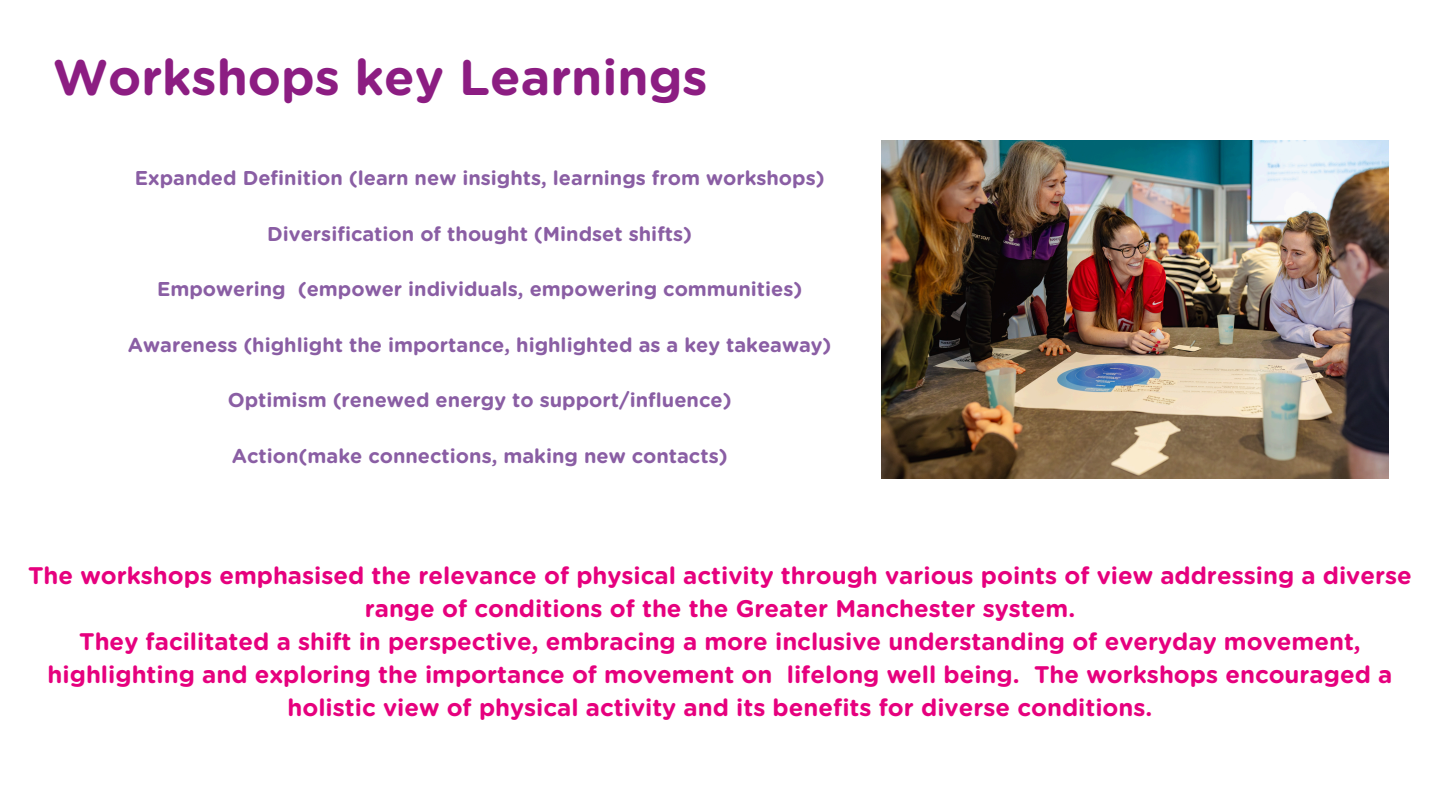
<style>
.page{position:relative;width:1440px;height:810px;background:#fff}
.page>*{position:absolute;margin:0;border:0;box-sizing:border-box;transform-origin:0 0}
.t1{font:700 50px "Gotham Rounded";color:#8c1d82}
.t2{font:700 24px/33px "Gotham Rounded";color:#e6007e;text-align:center}
.t3{font:700 20px "Gotham Rounded";color:#8a5ea4}
</style>
<div class="page">
<img style="left:881px;top:140px;width:507px;height:339px">
<h1 class="t1" style="left:53px;top:55px;width:656px">Workshops key Learnings</h1>
<p class="t3" style="left:135px;top:169px;width:691px">Expanded Definition (learn new insights, learnings from workshops)</p>
<p class="t3" style="left:267px;top:225px;width:426px">Diversification of thought (Mindset shifts)</p>
<p class="t3" style="left:157px;top:280px;width:647px">Empowering (empower individuals, empowering communities)</p>
<p class="t3" style="left:128px;top:336px;width:705px">Awareness (highlight the importance, highlighted as a key takeaway)</p>
<p class="t3" style="left:228px;top:391px;width:505px">Optimism (renewed energy to support/influence)</p>
<p class="t3" style="left:232px;top:447px;width:497px">Action(make connections, making new contacts)</p>
<h2 class="t2" style="left:28px;top:561px;width:1385px">The workshops emphasised the relevance of physical activity through various points of view addressing a diverse range of conditions of the the Greater Manchester system.<br>They facilitated a shift in perspective, embracing a more inclusive understanding of everyday movement, highlighting and exploring the importance of movement on lifelong well being. The workshops encouraged a holistic view of physical activity and its benefits for diverse conditions.</h2>
</div>
